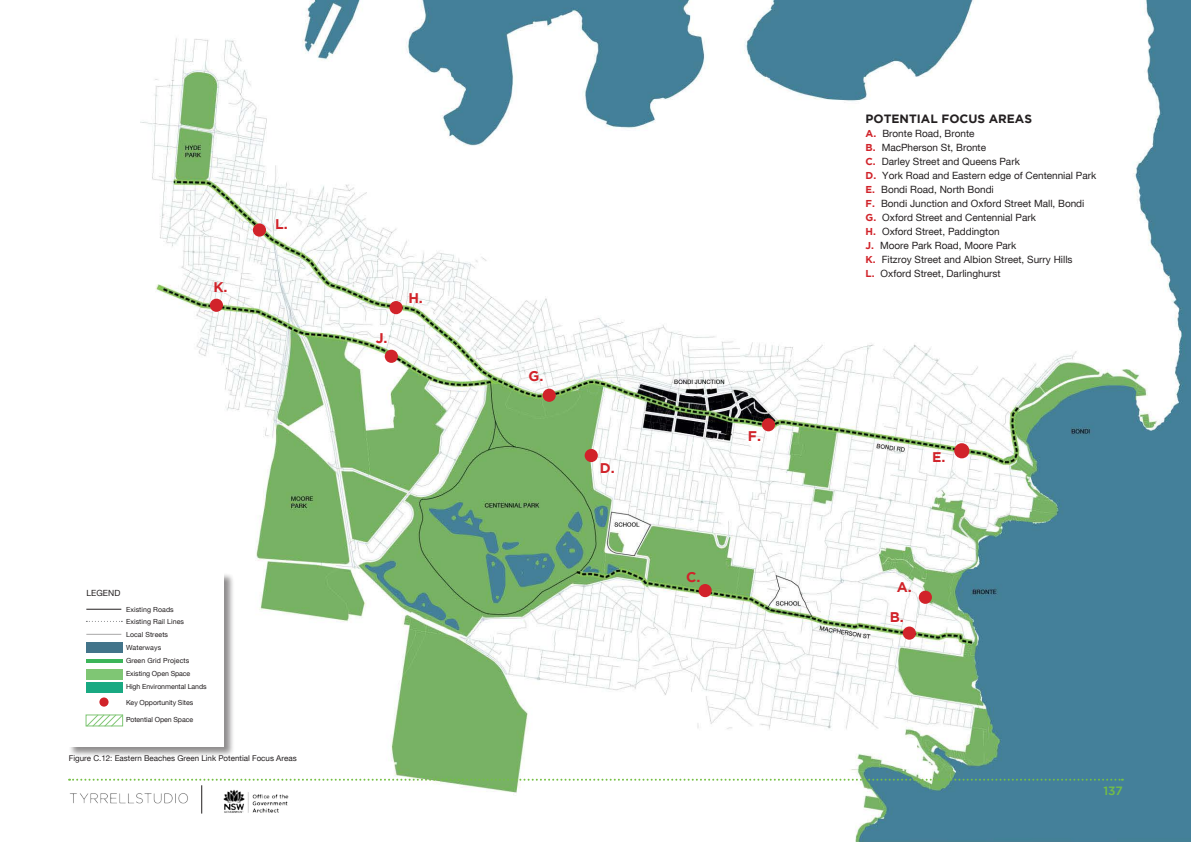
<style>
.page{position:relative;width:1191px;height:842px;background:#fff}
.page>*{position:absolute;margin:0;border:0;box-sizing:border-box;transform-origin:0 0}
.t1{font:700 14px/29.9px "Gotham HTF";color:#d1232a;text-align:center}
.t2{font:700 12px "Gotham HTF";color:#231f20}
.t3{font:500 12px "Gotham HTF";color:#74bf43}
.t4{font:10px/14px "Helvetica Neue";color:#231f20}
.t5{font:8.5px "Helvetica Neue";letter-spacing:.01em;color:#231f20}
.t6{font:8px "Helvetica Neue";color:#231f20}
.t7{font:7px/12.9px "Helvetica Neue";letter-spacing:.01em;color:#231f20}
.t8{font:7px "Helvetica Neue";letter-spacing:-.01em;color:#231f20}
.s1{font-family:"Gotham HTF";font-weight:700;color:#d1232a}
</style>
<div class="page">
<img style="left:140px;top:1px;width:1051px;height:841px">
<div style="left:253px;top:223px;width:13px;height:14px;background:#d1232a;border-radius:50%"></div>
<div style="left:210px;top:299px;width:13px;height:13px;background:#d1232a;border-radius:50%"></div>
<div style="left:385px;top:350px;width:13px;height:13px;background:#d1232a;border-radius:50%"></div>
<div style="left:389px;top:301px;width:14px;height:13px;background:#d1232a;border-radius:50%"></div>
<div style="left:542px;top:389px;width:14px;height:13px;background:#d1232a;border-radius:50%"></div>
<div style="left:762px;top:418px;width:13px;height:13px;background:#d1232a;border-radius:50%"></div>
<div style="left:954px;top:443px;width:15px;height:15px;border:2px solid #d1232a;border-radius:50%"></div>
<div style="left:918px;top:591px;width:14px;height:13px;background:#d1232a;border-radius:50%"></div>
<div style="left:902px;top:626px;width:14px;height:14px;background:#d1232a;border-radius:50%"></div>
<div style="left:698px;top:584px;width:13px;height:13px;background:#d1232a;border-radius:50%"></div>
<div style="left:584px;top:449px;width:14px;height:13px;background:#d1232a;border-radius:50%"></div>
<div style="left:955px;top:444px;width:13px;height:13px;background:#d1232a;border-radius:50%"></div>
<div style="left:68px;top:572px;width:167px;height:185px;background:#231f20;opacity:.5"></div>
<div style="left:68px;top:572px;width:156px;height:174px;background:#fff"></div>
<hr style="left:86px;top:609px;width:35px;height:1px;background:#231f20">
<hr style="left:86px;top:634px;width:35px;height:1px;background:#231f20">
<svg style="left:86px;top:621px;width:36px;height:1px"></svg>
<div style="left:86px;top:642px;width:37px;height:11px;background:#42748a"></div>
<hr style="left:86px;top:659px;width:37px;height:4px;background:#3cb55a">
<div style="left:86px;top:669px;width:37px;height:11px;background:#7fc674"></div>
<div style="left:86px;top:682px;width:37px;height:11px;background:#19a982"></div>
<svg style="left:99px;top:697px;width:10px;height:10px"></svg>
<svg style="left:85px;top:714px;width:39px;height:13px"></svg>
<svg style="left:69px;top:779px;width:1054px;height:34px"></svg>
<h1 class="t1" style="left:213px;top:272px;width:16px">K.</h1>
<h1 class="t1" style="left:275px;top:209px;width:14px">L.</h1>
<h1 class="t1" style="left:376px;top:323px;width:13px">J.</h1>
<h1 class="t1" style="left:408px;top:283px;width:16px">H.</h1>
<p class="t5" style="left:86px;top:589px;width:36px">LEGEND</p>
<p class="t7" style="left:126px;top:603px;width:82px">Existing Roads<br>Existing Rail Lines<br>Local Streets<br>Waterways<br>Green Grid Projects<br>Existing Open Space<br>High Environmental Lands</p>
<p class="t8" style="left:126px;top:699px;width:69px">Key Opportunity Sites</p>
<p class="t8" style="left:126px;top:717px;width:69px">Potential Open Space</p>
<p class="t6" style="left:69px;top:755px;width:229px">Figure C.12: Eastern Beaches Green Link Potential Focus Areas</p>
<h1 class="t1" style="left:528px;top:361px;width:16px">G.</h1>
<h1 class="t1" style="left:600px;top:453px;width:16px">D.</h1>
<h1 class="t1" style="left:748px;top:420px;width:15px">F.</h1>
<h1 class="t1" style="left:686px;top:561px;width:16px">C.</h1>
<p class="t2" style="left:865px;top:112px;width:168px">POTENTIAL FOCUS AREAS</p>
<p class="t4" style="left:865px;top:127px;width:232px"><span class="s1">A.</span> Bronte Road, Bronte<br><span class="s1">B.</span> MacPherson St, Bronte<br><span class="s1">C.</span> Darley Street and Queens Park<br><span class="s1">D.</span> York Road and Eastern edge of Centennial Park <span class="s1">E.</span> Bondi Road, North Bondi<br><span class="s1">F.</span> Bondi Junction and Oxford Street Mall, Bondi <span class="s1">G.</span> Oxford Street and Centennial Park<br><span class="s1">H.</span> Oxford Street, Paddington<br><span class="s1">J.</span> Moore Park Road, Moore Park<br><span class="s1">K.</span> Fitzroy Street and Albion Street, Surry Hills<br><span class="s1">L.</span> Oxford Street, Darlinghurst</p>
<h1 class="t1" style="left:932px;top:442px;width:15px">E.</h1>
<h1 class="t1" style="left:889px;top:571px;width:24px">A.<br>B.</h1>
<p class="t3" style="left:1103px;top:784px;width:21px">137</p>
</div>
